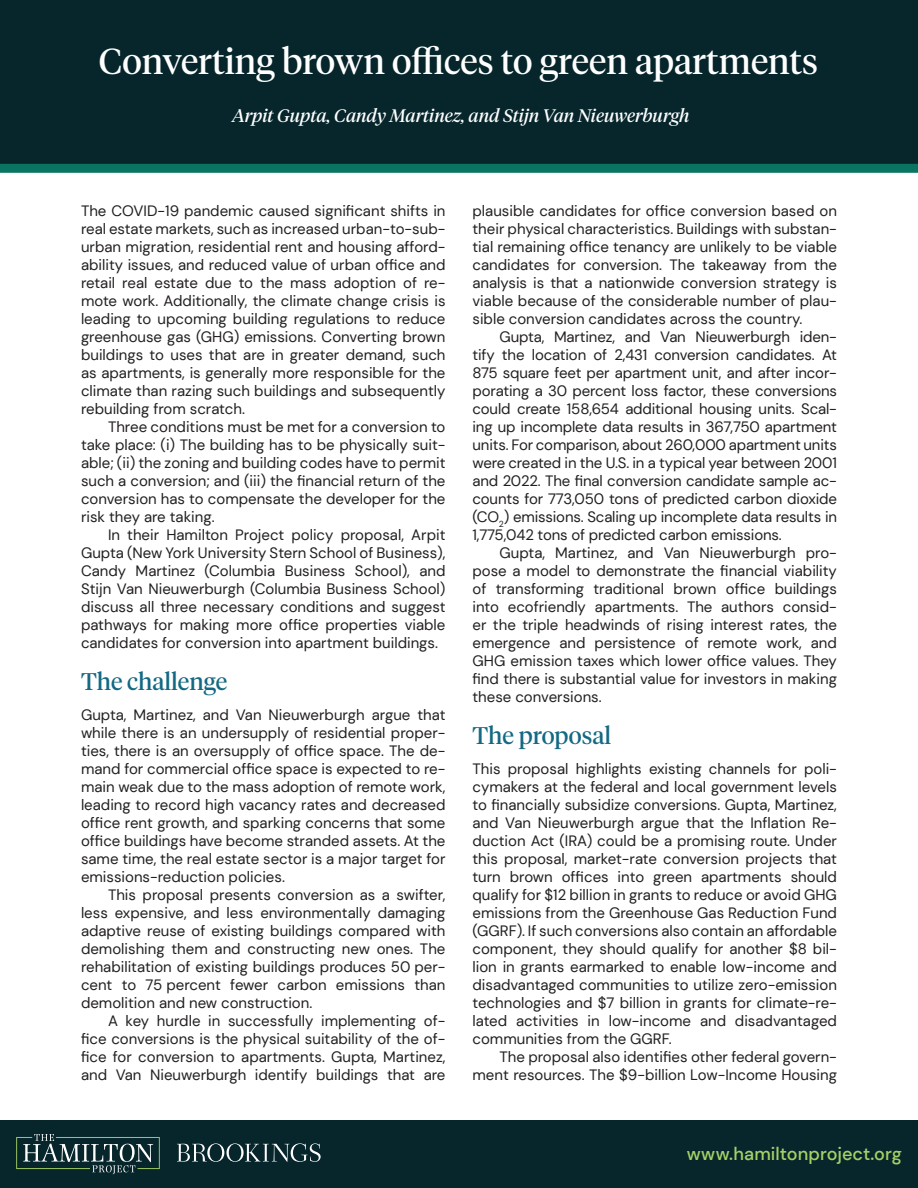
<style>
.page{position:relative;width:918px;height:1188px;background:#fff}
.page>*{position:absolute;margin:0;border:0;box-sizing:border-box;transform-origin:0 0}
.t1{font:36px "Tiempos Headline";color:#fff}
.t2{font:24px "Tiempos Headline";color:#136983}
.t3{font:italic 18px "Tiempos Headline";color:#fff}
.t4{font:500 18px "DM Sans";letter-spacing:.005em;color:#a5d066}
.t5{font:15px/18px "DM Sans";color:#231f20;text-align:justify}
</style>
<div class="page">
<div style="left:0;top:0;width:918px;height:165px;background:#06262c"></div>
<div style="left:0;top:164px;width:918px;height:9px;background:#0a7463"></div>
<div style="left:0;top:1120px;width:918px;height:68px;background:#06262c"></div>
<svg style="left:16px;top:1134px;width:144px;height:40px"></svg>
<svg style="left:177px;top:1143px;width:144px;height:19px"></svg>
<h1 class="t1" style="left:99px;top:37px;width:721px">Converting brown offices to green apartments</h1>
<p class="t3" style="left:232px;top:103px;width:459px">Arpit Gupta, Candy Martinez, and Stijn Van Nieuwerburgh</p>
<p class="t5" style="left:81px;top:202px;width:366px">The COVID-19 pandemic caused significant shifts in real estate markets, such as increased urban-to-sub&shy;urban migration, residential rent and housing afford&shy;ability issues, and reduced value of urban office and retail real estate due to the mass adoption of re&shy;mote work. Additionally, the climate change crisis is leading to upcoming building regulations to reduce greenhouse gas (GHG) emissions. Converting brown buildings to uses that are in greater demand, such as apartments, is generally more responsible for the climate than razing such buildings and subsequently rebuilding from scratch.</p>
<p class="t5" style="left:81px;top:418px;width:366px;text-indent:27px">Three conditions must be met for a conversion to take place: (i) The building has to be physically suit&shy;able; (ii) the zoning and building codes have to permit such a conversion; and (iii) the financial return of the conversion has to compensate the developer for the risk they are taking.</p>
<p class="t5" style="left:81px;top:526px;width:366px;text-indent:27px">In their Hamilton Project policy proposal, Arpit Gupta (New York University Stern School of Business), Candy Martinez (Columbia Business School), and Stijn Van Nieuwerburgh (Columbia Business School) discuss all three necessary conditions and suggest pathways for making more office properties viable candidates for conversion into apartment buildings.</p>
<h2 class="t2" style="left:81px;top:665px;width:148px">The challenge</h2>
<p class="t5" style="left:81px;top:706px;width:366px">Gupta, Martinez, and Van Nieuwerburgh argue that while there is an undersupply of residential proper&shy;ties, there is an oversupply of office space. The de&shy;mand for commercial office space is expected to re&shy;main weak due to the mass adoption of remote work, leading to record high vacancy rates and decreased office rent growth, and sparking concerns that some office buildings have become stranded assets. At the same time, the real estate sector is a major target for emissions-reduction policies.</p>
<p class="t5" style="left:81px;top:886px;width:366px;text-indent:27px">This proposal presents conversion as a swifter, less expensive, and less environmentally damaging adaptive reuse of existing buildings compared with demolishing them and constructing new ones. The rehabilitation of existing buildings produces 50 per&shy;cent to 75 percent fewer carbon emissions than demolition and new construction.</p>
<p class="t5" style="left:81px;top:1012px;width:366px;text-indent:27px">A key hurdle in successfully implementing of&shy;fice conversions is the physical suitability of the of&shy;fice for conversion to apartments. Gupta, Martinez, and Van Nieuwerburgh identify buildings that are</p>
<p class="t5" style="left:472px;top:202px;width:366px">plausible candidates for office conversion based on their physical characteristics. Buildings with substan&shy;tial remaining office tenancy are unlikely to be viable candidates for conversion. The takeaway from the analysis is that a nationwide conversion strategy is viable because of the considerable number of plau&shy;sible conversion candidates across the country.</p>
<p class="t5" style="left:472px;top:328px;width:366px;text-indent:27px">Gupta, Martinez, and Van Nieuwerburgh iden&shy;tify the location of 2,431 conversion candidates. At 875 square feet per apartment unit, and after incor&shy;porating a 30 percent loss factor, these conversions could create 158,654 additional housing units. Scal&shy;ing up incomplete data results in 367,750 apartment units. For comparison, about 260,000 apartment units were created in the U.S. in a typical year between 2001 and 2022. The final conversion candidate sample ac&shy;counts for 773,050 tons of predicted carbon dioxide (CO<sub>2</sub>) emissions. Scaling up incomplete data results in 1,775,042 tons of predicted carbon emissions.</p>
<p class="t5" style="left:472px;top:544px;width:366px;text-indent:27px">Gupta, Martinez, and Van Nieuwerburgh pro&shy;pose a model to demonstrate the financial viability of transforming traditional brown office buildings into ecofriendly apartments. The authors consid&shy;er the triple headwinds of rising interest rates, the emergence and persistence of remote work, and GHG emission taxes which lower office values. They find there is substantial value for investors in making these conversions.</p>
<h2 class="t2" style="left:472px;top:719px;width:140px">The proposal</h2>
<p class="t5" style="left:472px;top:760px;width:366px">This proposal highlights existing channels for poli&shy;cymakers at the federal and local government levels to financially subsidize conversions. Gupta, Martinez, and Van Nieuwerburgh argue that the Inflation Re&shy;duction Act (IRA) could be a promising route. Under this proposal, market-rate conversion projects that turn brown offices into green apartments should qualify for $12 billion in grants to reduce or avoid GHG emissions from the Greenhouse Gas Reduction Fund (GGRF). If such conversions also contain an affordable component, they should qualify for another $8 bil&shy;lion in grants earmarked to enable low-income and disadvantaged communities to utilize zero-emission technologies and $7 billion in grants for climate-re&shy;lated activities in low-income and disadvantaged communities from the GGRF.</p>
<p class="t5" style="left:472px;top:1048px;width:366px;text-align:right">The proposal also identifies other federal govern&shy;ment resources. The $9-billion Low-Income Housing</p>
<p class="t4" style="left:687px;top:1143px;width:217px">www.hamiltonproject.org</p>
</div>
